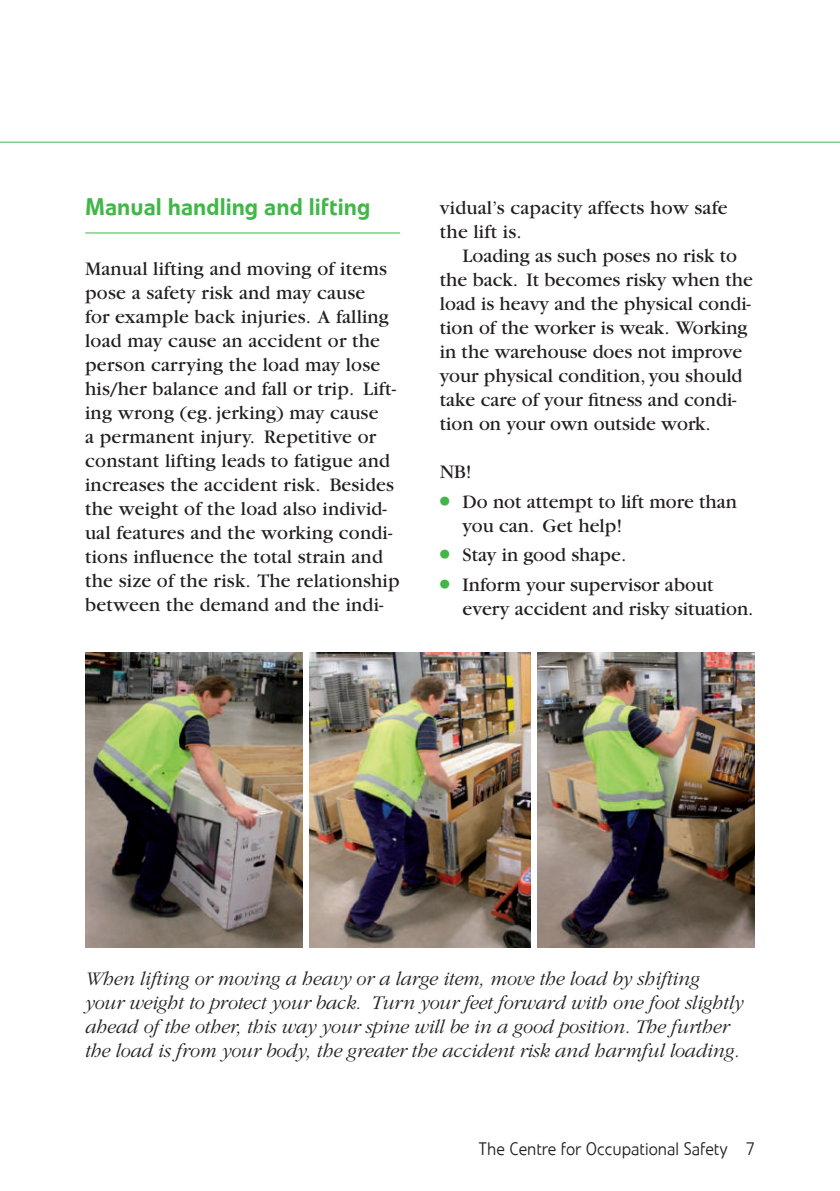
<style>
.page{position:relative;width:840px;height:1191px;background:#fff}
.page>*{position:absolute;margin:0;border:0;box-sizing:border-box;transform-origin:0 0}
.t1{font:500 24px "Veto Com";color:#42b649}
.t2{font:20px/24px "Garamond";letter-spacing:.01em;color:#231f20}
.t3{font:italic 300 20px/24px "Garamond";letter-spacing:-.01em;color:#231f20}
.t4{font:300 18px "Veto Com";color:#231f20}
.s1{font-family:"Futura";font-weight:700;font-stretch:condensed;font-size:24px;color:#42b649}
</style>
<div class="page">
<img style="left:537px;top:652px;width:217px;height:295px">
<img style="left:309px;top:652px;width:221px;height:295px">
<img style="left:85px;top:652px;width:217px;height:295px">
<hr style="left:0;top:142px;width:839px;height:1px;background:#42b649">
<hr style="left:85px;top:232px;width:315px;height:1px;background:#42b649">
<p class="t1" style="left:85px;top:192px;width:286px">Manual handling and lifting</p>
<p class="t2" style="left:85px;top:257px;width:316px">Manual lifting and moving of items pose a safety risk and may cause<br>for example back injuries. A falling load may cause an accident or the person carrying the load may lose his/her balance and fall or trip. Lift&shy;ing wrong (eg. jerking) may cause<br>a permanent injury. Repetitive or constant lifting leads to fatigue and increases the accident risk. Besides the weight of the load also individ&shy;ual features and the working condi&shy;tions influence the total strain and the size of the risk. The relationship between the demand and the indi-</p>
<p class="t2" style="left:439px;top:196px;width:289px">vidual’s capacity affects how safe the lift is.</p>
<p class="t2" style="left:439px;top:244px;width:314px;text-indent:23px">Loading as such poses no risk to the back. It becomes risky when the load is heavy and the physical condi&shy;tion of the worker is weak. Working in the warehouse does not improve your physical condition, you should take care of your fitness and condi&shy;tion on your own outside work.</p>
<p class="t2" style="left:439px;top:460px;width:33px">NB!</p>
<p class="t2" style="left:462px;top:489px;width:276px;text-indent:-23px"><span class="s1">•</span> Do not attempt to lift more than you can. Get help!</p>
<p class="t2" style="left:439px;top:543px;width:188px"><span class="s1">•</span> Stay in good shape.</p>
<p class="t2" style="left:462px;top:573px;width:292px;text-indent:-23px"><span class="s1">•</span> Inform your supervisor about every accident and risky situation.</p>
<p class="t3" style="left:85px;top:967px;width:659px">When lifting or moving a heavy or a large item, move the load by shifting your weight to protect your back. Turn your feet forward with one foot slightly ahead of the other, this way your spine will be in a good position. The further the load is from your body, the greater the accident risk and harmful loading.</p>
<p class="t4" style="left:478px;top:1138px;width:278px">The Centre for Occupational Safety 7</p>
</div>
